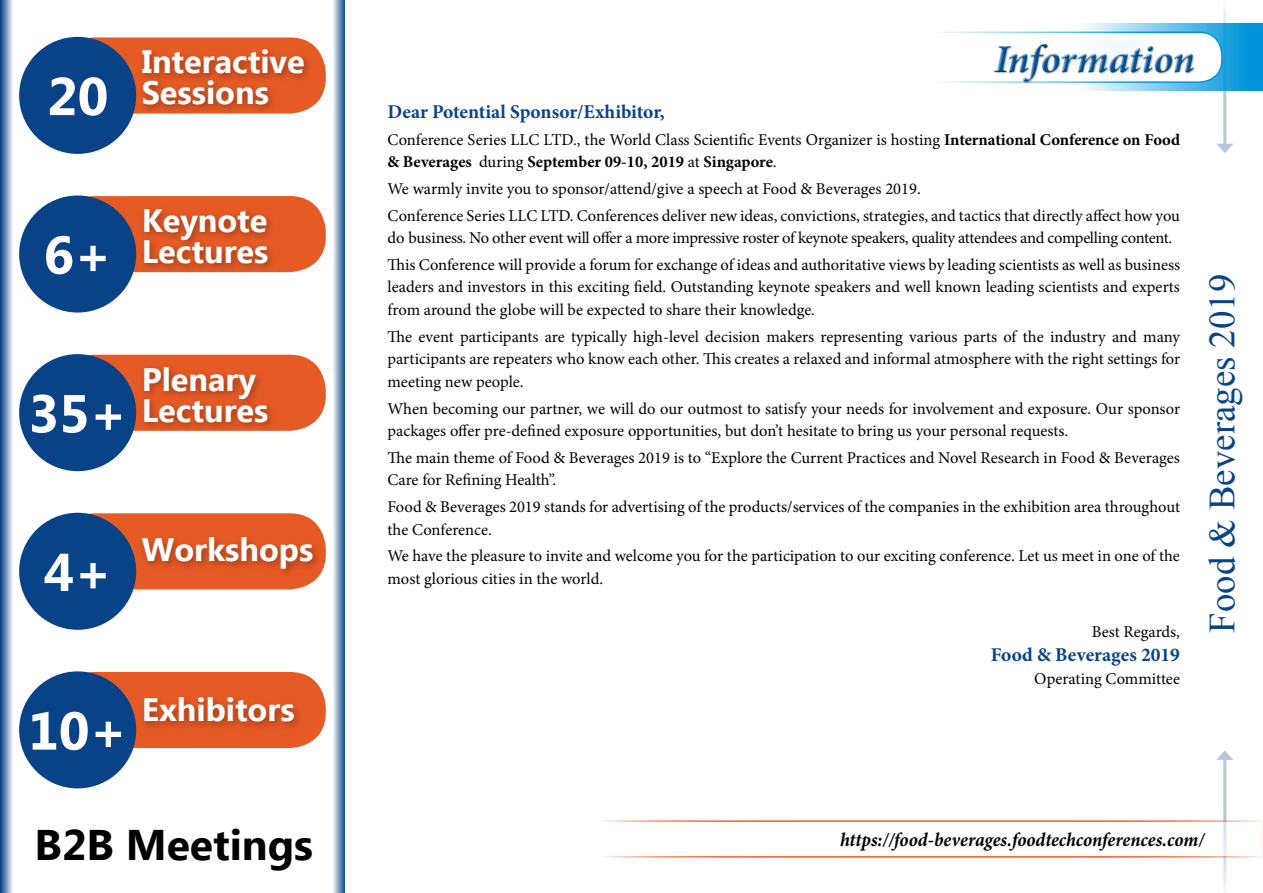
<style>
.page{position:relative;width:1263px;height:893px;background:#fff}
.page>*{position:absolute;margin:0;border:0;box-sizing:border-box;transform-origin:0 0}
.t1{font:700 53.25px "Ebrima";color:#fff}
.t2{font:700 42.75px "Ebrima";color:#000}
.t3{font:italic 700 40.05px "Minion Pro";letter-spacing:-.005em;color:#00508f}
.t4{font:36.75px "Times New Roman";color:#084388}
.t5{font:700 32.4px/30.9px "Ebrima";color:#fff}
.t6{font:700 19.5px "Minion Pro";color:#084388}
.t7{font:italic 700 19.5px "Minion Pro";letter-spacing:-.005em;color:#000;scale:.95 1}
.t8{font:16.5px/22.5px "Minion Pro";letter-spacing:-.005em;color:#000}
.s1{font-weight:700}
</style>
<div class="page">
<svg style="left:0;top:0;width:13px;height:893px;background:#7a99be"></svg>
<svg style="left:333px;top:0;width:12px;height:893px;background:#8da8c8"></svg>
<hr style="left:1223px;top:757px;width:3px;height:136px;background:#084388">
<svg style="left:1216px;top:750px;width:17px;height:10px"></svg>
<hr style="left:1223px;top:0;width:3px;height:146px;background:#084388">
<svg style="left:1216px;top:144px;width:17px;height:9px"></svg>
<div style="left:58px;top:37px;width:268px;height:77px;background:#e65a25;border-radius:36px"></div>
<div style="left:19px;top:37px;width:117px;height:117px;background:#084388;border-radius:50%"></div>
<div style="left:138px;top:45px;width:176px;height:69px;background:#000;opacity:.3"></div>
<div style="left:58px;top:196px;width:268px;height:76px;background:#e65a25;border-radius:36px"></div>
<div style="left:19px;top:195px;width:117px;height:118px;background:#084388;border-radius:50%"></div>
<div style="left:140px;top:205px;width:137px;height:68px;background:#000;opacity:.3"></div>
<div style="left:58px;top:355px;width:268px;height:76px;background:#e65a25;border-radius:36px"></div>
<div style="left:19px;top:354px;width:117px;height:117px;background:#084388;border-radius:50%"></div>
<div style="left:140px;top:362px;width:137px;height:70px;background:#000;opacity:.3"></div>
<div style="left:58px;top:513px;width:268px;height:76px;background:#e65a25;border-radius:36px"></div>
<div style="left:19px;top:513px;width:117px;height:117px;background:#084388;border-radius:50%"></div>
<div style="left:138px;top:533px;width:184px;height:46px;background:#000;opacity:.3"></div>
<div style="left:58px;top:672px;width:268px;height:76px;background:#e65a25;border-radius:36px"></div>
<div style="left:19px;top:671px;width:117px;height:117px;background:#084388;border-radius:50%"></div>
<div style="left:140px;top:693px;width:164px;height:38px;background:#000;opacity:.3"></div>
<svg style="left:1057px;top:23px;width:206px;height:68px;background:#50b5e5"></svg>
<div style="left:894px;top:32px;width:328px;height:50px;background:#fff;border-radius:22px"></div>
<div style="left:893px;top:32px;width:329px;height:51px;border:2px solid #0095da;border-radius:22px"></div>
<div style="left:993px;top:44px;width:203px;height:40px;background:#000;opacity:.35"></div>
<div style="left:597px;top:820px;width:666px;height:38px;background:#fff;border:2px solid #e65a25"></div>
<h1 class="t1" style="left:47px;top:57px;width:63px">20</h1>
<h3 class="t5" style="left:142px;top:48px;width:165px">Interactive<br>Sessions</h3>
<h1 class="t1" style="left:44px;top:215px;width:70px">6+</h1>
<h3 class="t5" style="left:142px;top:207px;width:128px">Keynote<br>Lectures</h3>
<h1 class="t1" style="left:28px;top:374px;width:100px">35+</h1>
<h3 class="t5" style="left:142px;top:365px;width:128px">Plenary<br>Lectures</h3>
<h1 class="t1" style="left:44px;top:532px;width:70px">4+</h1>
<h3 class="t5" style="left:142px;top:536px;width:173px">Workshops</h3>
<h1 class="t1" style="left:28px;top:691px;width:100px">10+</h1>
<h3 class="t5" style="left:142px;top:696px;width:154px">Exhibitors</h3>
<h2 class="t2" style="left:35px;top:813px;width:280px">B2B Meetings</h2>
<h3 class="t3" style="left:994px;top:30px;width:202px">Information</h3>
<p class="t6" style="left:387px;top:98px;width:279px">Dear Potential Sponsor/Exhibitor,</p>
<p class="t8" style="left:387px;top:128px;width:794px">Conference Series LLC LTD., the World Class Scientific Events Organizer is hosting <span class="s1">International Conference on Food &amp; Beverages</span> during <span class="s1">September 09-10, 2019</span> at <span class="s1">Singapore</span>.</p>
<p class="t8" style="left:387px;top:175px;width:794px;line-height:26.7px">We warmly invite you to sponsor/attend/give a speech at Food &amp; Beverages 2019.<br>Conference Series LLC LTD. Conferences deliver new ideas, convictions, strategies, and tactics that directly affect how you</p>
<p class="t8" style="left:387px;top:225px;width:794px;line-height:26.7px">do business. No other event will offer a more impressive roster of keynote speakers, quality attendees and compelling content.<br>This Conference will provide a forum for exchange of ideas and authoritative views by leading scientists as well as business</p>
<p class="t8" style="left:387px;top:276px;width:794px">leaders and investors in this exciting field. Outstanding keynote speakers and well known leading scientists and experts from around the globe will be expected to share their knowledge.</p>
<p class="t8" style="left:387px;top:325px;width:794px;text-align:justify">The event participants are typically high-level decision makers representing various parts of the industry and many participants are repeaters who know each other. This creates a relaxed and informal atmosphere with the right settings for meeting new people.</p>
<p class="t8" style="left:387px;top:397px;width:794px">When becoming our partner, we will do our outmost to satisfy your needs for involvement and exposure. Our sponsor packages offer pre-defined exposure opportunities, but don’t hesitate to bring us your personal requests.</p>
<p class="t8" style="left:387px;top:446px;width:794px">The main theme of Food &amp; Beverages 2019 is to “Explore the Current Practices and Novel Research in Food &amp; Beverages<br>Care for Refining Health”.</p>
<p class="t8" style="left:387px;top:496px;width:794px">Food &amp; Beverages 2019 stands for advertising of the products/services of the companies in the exhibition area throughout the Conference.</p>
<p class="t8" style="left:387px;top:545px;width:794px">We have the pleasure to invite and welcome you for the participation to our exciting conference. Let us meet in one of the most glorious cities in the world.</p>
<p class="t8" style="left:1092px;top:621px;width:90px">Best Regards,</p>
<p class="t6" style="left:991px;top:641px;width:191px">Food &amp; Beverages 2019</p>
<p class="t8" style="left:1034px;top:667px;width:147px">Operating Committee</p>
<h3 class="t4" style="left:1197px;top:633px;width:360px;rotate:-90deg">Food &amp; Beverages 2019</h3>
<p class="t7" style="left:840px;top:826px;width:385px">https://food-beverages.foodtechconferences.com/</p>
</div>
